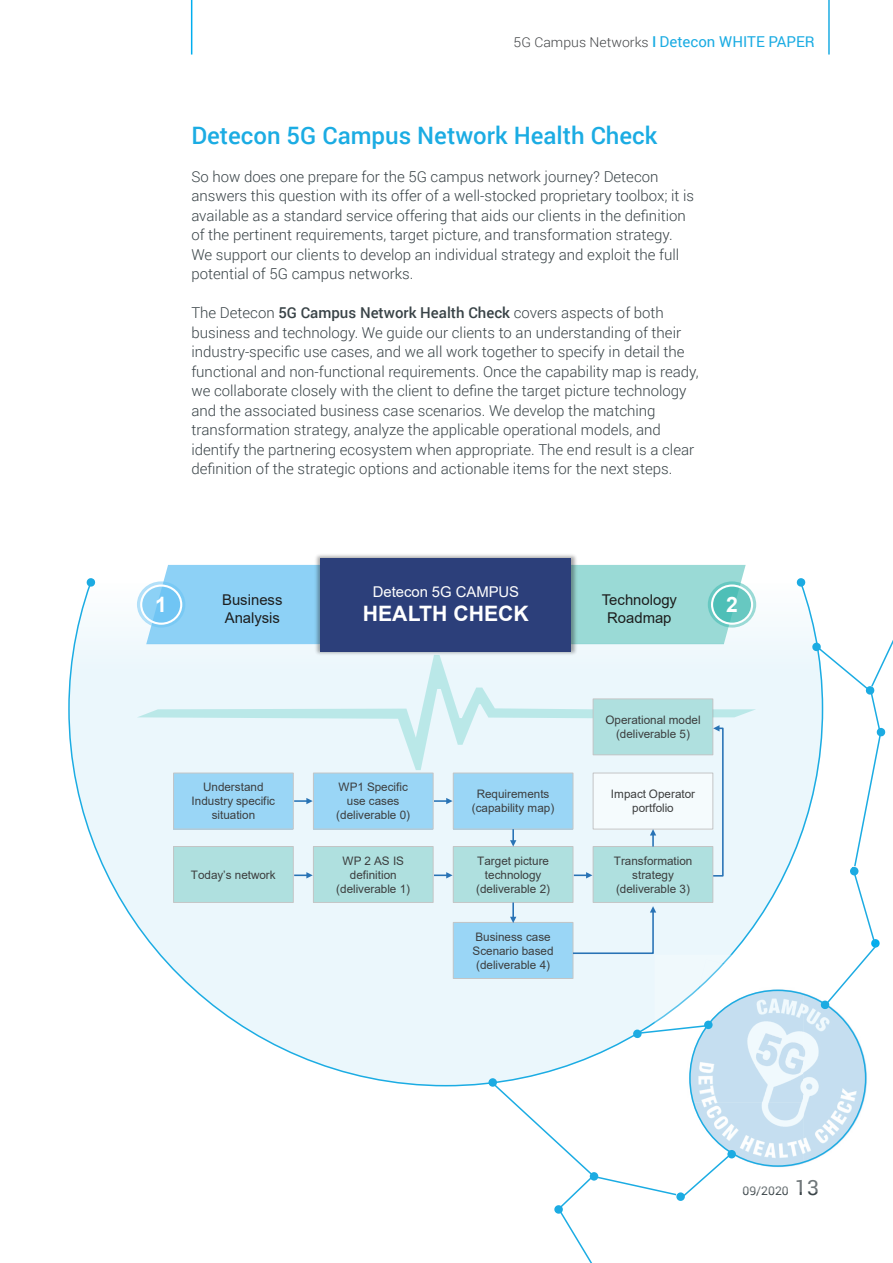
<style>
.page{position:relative;width:893px;height:1263px;background:#fff}
.page>*{position:absolute;margin:0;border:0;box-sizing:border-box;transform-origin:0 0}
.Große_Überschrift{font:500 24px "Roboto";color:#1bace3}
.t1{font:700 21.3px "Arial";color:#fff}
.Fließschrift_dunkelg{font:300 15px/19.5px "Roboto";color:#394347}
.t2{font:15px "Roboto";color:#1bace3}
.t3{font:14.85px/17.9px "Arial";color:#000}
.t4{font:14.85px "Arial";color:#fff}
.t5{font:12px "Roboto";color:#394347}
.t6{font:11.7px/14px "Arial";color:#262626;text-align:center}
.s1{font-weight:300;font-size:13.5px;color:#444648}
.s2{font-weight:500}
.s3{font-size:21px}
</style>
<div class="page">
<svg style="left:68px;top:587px;width:744px;height:500px"></svg>
<div style="left:579px;top:565px;width:167px;height:79px;background:#9adad6"></div>
<div style="left:146px;top:565px;width:167px;height:79px;background:#8dd1f6"></div>
<div style="left:137px;top:581px;width:48px;height:46px;background:#53baf2;border-radius:50%;opacity:.5"></div>
<div style="left:141px;top:585px;width:40px;height:39px;background:#53baf2;border-radius:50%;opacity:.5"></div>
<div style="left:140px;top:584px;width:42px;height:41px;border:2px solid #fff;border-radius:50%"></div>
<div style="left:708px;top:581px;width:48px;height:46px;background:#1bada2;border-radius:50%;opacity:.5"></div>
<div style="left:712px;top:585px;width:40px;height:39px;background:#1bada2;border-radius:50%;opacity:.5"></div>
<div style="left:711px;top:584px;width:42px;height:41px;border:2px solid #fff;border-radius:50%"></div>
<img style="left:313px;top:554px;width:266px;height:101px">
<div style="left:321px;top:558px;width:250px;height:93px;background:#2c3f7a"></div>
<div style="left:174px;top:773px;width:119px;height:56px;background:#9ad6f6"></div>
<div style="left:173px;top:773px;width:121px;height:56px;border:1px solid #bfbfbf"></div>
<div style="left:313px;top:773px;width:120px;height:56px;background:#9ad6f6"></div>
<div style="left:313px;top:773px;width:120px;height:56px;border:1px solid #bfbfbf"></div>
<div style="left:453px;top:773px;width:120px;height:56px;background:#9ad6f6"></div>
<div style="left:453px;top:773px;width:120px;height:56px;border:1px solid #bfbfbf"></div>
<div style="left:174px;top:846px;width:119px;height:56px;background:#afe0df"></div>
<div style="left:173px;top:846px;width:121px;height:57px;border:1px solid #bfbfbf"></div>
<div style="left:313px;top:846px;width:120px;height:56px;background:#afe0df"></div>
<div style="left:313px;top:846px;width:120px;height:57px;border:1px solid #bfbfbf"></div>
<div style="left:453px;top:846px;width:120px;height:56px;background:#afe0df"></div>
<div style="left:453px;top:846px;width:120px;height:57px;border:1px solid #bfbfbf"></div>
<div style="left:593px;top:846px;width:120px;height:56px;background:#afe0df"></div>
<div style="left:593px;top:846px;width:120px;height:57px;border:1px solid #bfbfbf"></div>
<div style="left:593px;top:773px;width:120px;height:56px;background:#f5fbfd"></div>
<div style="left:593px;top:773px;width:120px;height:56px;border:1px solid #bfbfbf"></div>
<div style="left:453px;top:922px;width:120px;height:56px;background:#9ad6f6"></div>
<div style="left:453px;top:922px;width:120px;height:57px;border:1px solid #bfbfbf"></div>
<div style="left:593px;top:699px;width:120px;height:56px;background:#afe0df"></div>
<div style="left:593px;top:699px;width:120px;height:56px;border:1px solid #bfbfbf"></div>
<svg style="left:294px;top:798px;width:19px;height:6px"></svg>
<svg style="left:434px;top:798px;width:19px;height:6px"></svg>
<svg style="left:294px;top:872px;width:19px;height:6px"></svg>
<svg style="left:434px;top:872px;width:19px;height:6px"></svg>
<svg style="left:574px;top:872px;width:18px;height:6px"></svg>
<svg style="left:650px;top:829px;width:6px;height:17px"></svg>
<svg style="left:510px;top:829px;width:6px;height:17px"></svg>
<svg style="left:510px;top:902px;width:6px;height:21px"></svg>
<svg style="left:571px;top:906px;width:85px;height:49px;background:#dfeff7"></svg>
<svg style="left:712px;top:725px;width:12px;height:152px;background:#cadfed"></svg>
<hr style="left:191px;top:0;width:1px;height:55px;background:#00aeef">
<img style="left:655px;top:955px;width:157px;height:49px">
<img style="left:655px;top:1004px;width:16px;height:74px">
<img style="left:671px;top:959px;width:132px;height:143px">
<img style="left:803px;top:983px;width:64px;height:181px">
<img style="left:736px;top:1102px;width:67px;height:66px">
<svg style="left:632px;top:1020px;width:81px;height:19px"></svg>
<svg style="left:488px;top:1078px;width:248px;height:185px"></svg>
<svg style="left:713px;top:709px;width:43px;height:8px"></svg>
<svg style="left:796px;top:578px;width:10px;height:9px"></svg>
<svg style="left:812px;top:617px;width:81px;height:393px"></svg>
<svg style="left:86px;top:578px;width:10px;height:9px"></svg>
<svg style="left:137px;top:655px;width:456px;height:115px;background:#e5f5f9"></svg>
<p class="t2" style="left:514px;top:31px;width:303px"><span class="s1">5G Campus Networks</span> <span class="s2">I</span> Detecon WHITE PAPER</p>
<p class="Große_Überschrift" style="left:191px;top:119px;width:467px">Detecon 5G Campus Network Health Check</p>
<p class="Fließschrift_dunkelg" style="left:191px;top:166px;width:504px">So how does one prepare for the 5G campus network journey? Detecon answers this question with its offer of a well-stocked proprietary toolbox; it is available as a standard service offering that aids our clients in the definition of the pertinent requirements, target picture, and transformation strategy.<br>We support our clients to develop an individual strategy and exploit the full potential of 5G campus networks.</p>
<p class="Fließschrift_dunkelg" style="left:191px;top:303px;width:509px">The Detecon <span class="s2">5G Campus Network Health Check</span> covers aspects of both business and technology. We guide our clients to an understanding of their industry-specific use cases, and we all work together to specify in detail the functional and non-functional requirements. Once the capability map is ready, we collaborate closely with the client to define the target picture -technology and the associated business case scenarios. We develop the matching transformation strategy, analyze the applicable operational models, and identify the partnering ecosystem when appropriate. The end result is a clear definition of the strategic options and actionable items for the next steps.</p>
<p class="t4" style="left:373px;top:582px;width:148px">Detecon 5G CAMPUS</p>
<h2 class="t1" style="left:363px;top:599px;width:168px">HEALTH CHECK</h2>
<p class="t3" style="left:222px;top:591px;width:62px">Business<br>Analysis</p>
<p class="t3" style="left:602px;top:591px;width:77px;text-align:center">Technology<br>Roadmap</p>
<h2 class="t1" style="left:155px;top:590px;width:13px">1</h2>
<h2 class="t1" style="left:726px;top:590px;width:13px">2</h2>
<p class="t6" style="left:192px;top:780px;width:85px">Understand<br>Industry specific situation</p>
<p class="t6" style="left:336px;top:780px;width:75px">WP1 Specific use cases (deliverable 0)</p>
<p class="t6" style="left:472px;top:787px;width:84px">Requirements (capability map)</p>
<p class="t6" style="left:605px;top:713px;width:97px">Operational model (deliverable 5)</p>
<p class="t6" style="left:611px;top:787px;width:86px">Impact Operator portfolio</p>
<p class="t6" style="left:191px;top:868px;width:86px">Today’s network</p>
<p class="t6" style="left:336px;top:854px;width:75px">WP 2 AS IS definition (deliverable 1)</p>
<p class="t6" style="left:476px;top:854px;width:75px">Target picture technology (deliverable 2)</p>
<p class="t6" style="left:614px;top:854px;width:80px">Transformation strategy (deliverable 3)</p>
<p class="t6" style="left:473px;top:930px;width:82px">Business case<br>Scenario based (deliverable 4)</p>
<p class="t5" style="left:742px;top:1182px;width:78px">09/2020 <span class="s3">13</span></p>
</div>
